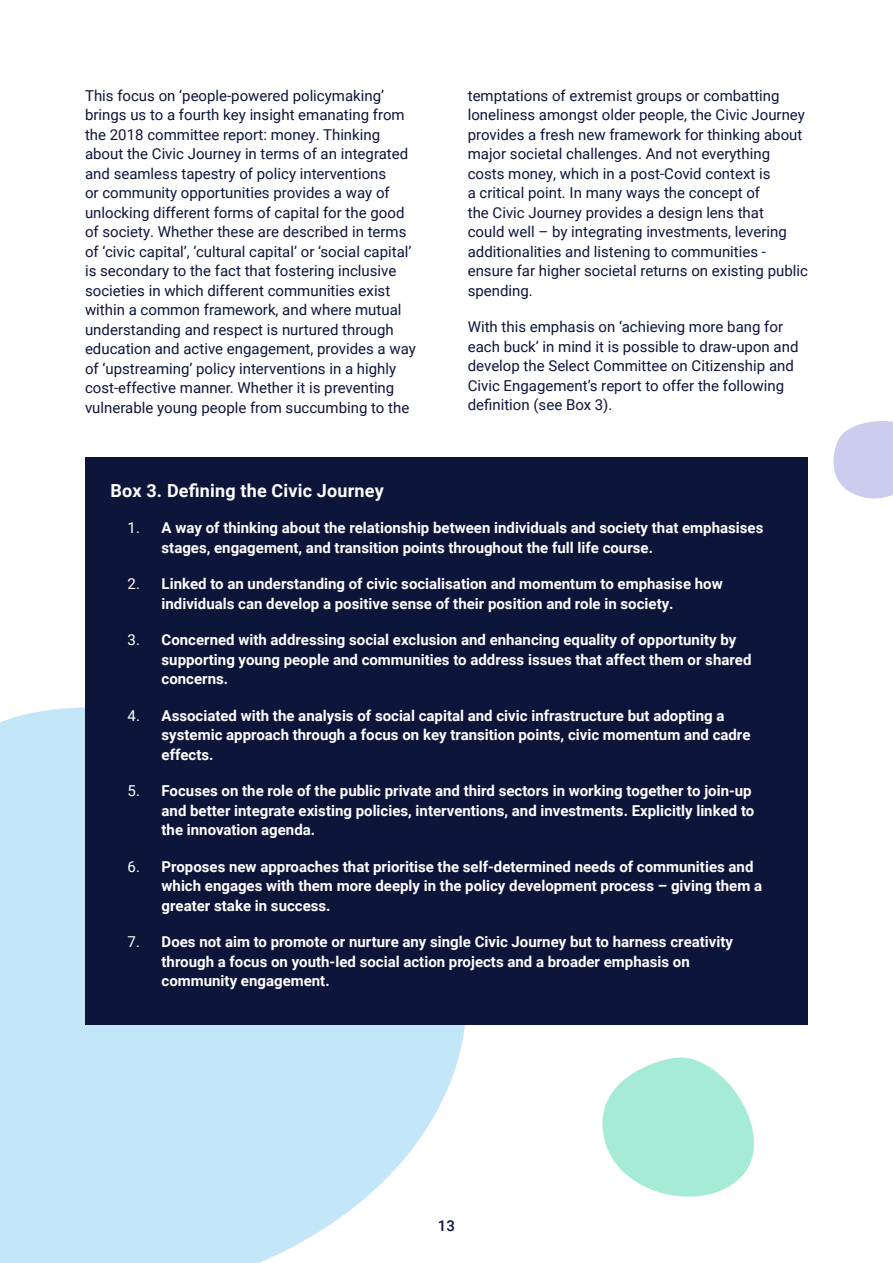
<style>
.page{position:relative;width:893px;height:1263px;background:#fff}
.page>*{position:absolute;margin:0;border:0;box-sizing:border-box;transform-origin:0 0}
.Body_Copy{font:700 18px "Roboto";letter-spacing:.01em;color:#fff}
.Body_Copy-2{font:15px/19.5px "Roboto";color:#0d153b}
.t1{font:700 15px/19.5px "Roboto";color:#fff}
.t2{font:500 15px "Roboto";color:#0d153b}
.s1{font-weight:400}
</style>
<div class="page">
<svg style="left:833px;top:421px;width:60px;height:78px"></svg>
<svg style="left:0;top:707px;width:465px;height:556px;background:#cae8f8"></svg>
<div style="left:85px;top:457px;width:723px;height:568px;background:#0d153b"></div>
<svg style="left:602px;top:1057px;width:152px;height:140px"></svg>
<p class="Body_Copy-2" style="left:85px;top:85px;width:332px">This focus on ‘people-powered policymaking’ brings us to a fourth key insight emanating from the 2018 committee report: money. Thinking about the Civic Journey in terms of an integrated and seamless tapestry of policy interventions<br>or community opportunities provides a way of unlocking different forms of capital for the good of society. Whether these are described in terms of ‘civic capital’, ‘cultural capital’ or ‘social capital’ is secondary to the fact that fostering inclusive societies in which different communities exist within a common framework, and where mutual understanding and respect is nurtured through education and active engagement, provides a way of ‘upstreaming’ policy interventions in a highly cost-effective manner. Whether it is preventing vulnerable young people from succumbing to the</p>
<p class="Body_Copy-2" style="left:468px;top:85px;width:342px">temptations of extremist groups or combatting loneliness amongst older people, the Civic Journey provides a fresh new framework for thinking about major societal challenges. And not everything costs money, which in a post-Covid context is<br>a critical point. In many ways the concept of<br>the Civic Journey provides a design lens that<br>could well – by integrating investments, levering additionalities and listening to communities - ensure far higher societal returns on existing public spending.</p>
<p class="Body_Copy-2" style="left:468px;top:317px;width:332px">With this emphasis on ‘achieving more bang for each buck’ in mind it is possible to draw-upon and develop the Select Committee on Citizenship and Civic Engagement’s report to offer the following definition (see Box 3).</p>
<p class="Body_Copy" style="left:111px;top:478px;width:275px">Box 3. Defining the Civic Journey</p>
<p class="t1" style="left:162px;top:517px;width:603px;text-indent:-34px"><span class="s1">1.</span> A way of thinking about the relationship between individuals and society that emphasises stages, engagement, and transition points throughout the full life course.</p>
<p class="t1" style="left:162px;top:573px;width:563px;text-indent:-34px"><span class="s1">2.</span> Linked to an understanding of civic socialisation and momentum to emphasise how individuals can develop a positive sense of their position and role in society.</p>
<p class="t1" style="left:162px;top:629px;width:591px;text-indent:-34px"><span class="s1">3.</span> Concerned with addressing social exclusion and enhancing equality of opportunity by supporting young people and communities to address issues that affect them or shared concerns.</p>
<p class="t1" style="left:162px;top:705px;width:590px;text-indent:-34px"><span class="s1">4.</span> Associated with the analysis of social capital and civic infrastructure but adopting a systemic approach through a focus on key transition points, civic momentum and cadre effects.</p>
<p class="t1" style="left:162px;top:780px;width:594px;text-indent:-34px"><span class="s1">5.</span> Focuses on the role of the public private and third sectors in working together to join-up and better integrate existing policies, interventions, and investments. Explicitly linked to the innovation agenda.</p>
<p class="t1" style="left:162px;top:856px;width:602px;text-indent:-34px"><span class="s1">6.</span> Proposes new approaches that prioritise the self-determined needs of communities and which engages with them more deeply in the policy development process – giving them a greater stake in success.</p>
<p class="t1" style="left:162px;top:931px;width:573px;text-indent:-34px"><span class="s1">7.</span> Does not aim to promote or nurture any single Civic Journey but to harness creativity through a focus on youth-led social action projects and a broader emphasis on community engagement.</p>
<p class="t2" style="left:438px;top:1215px;width:19px">13</p>
</div>
